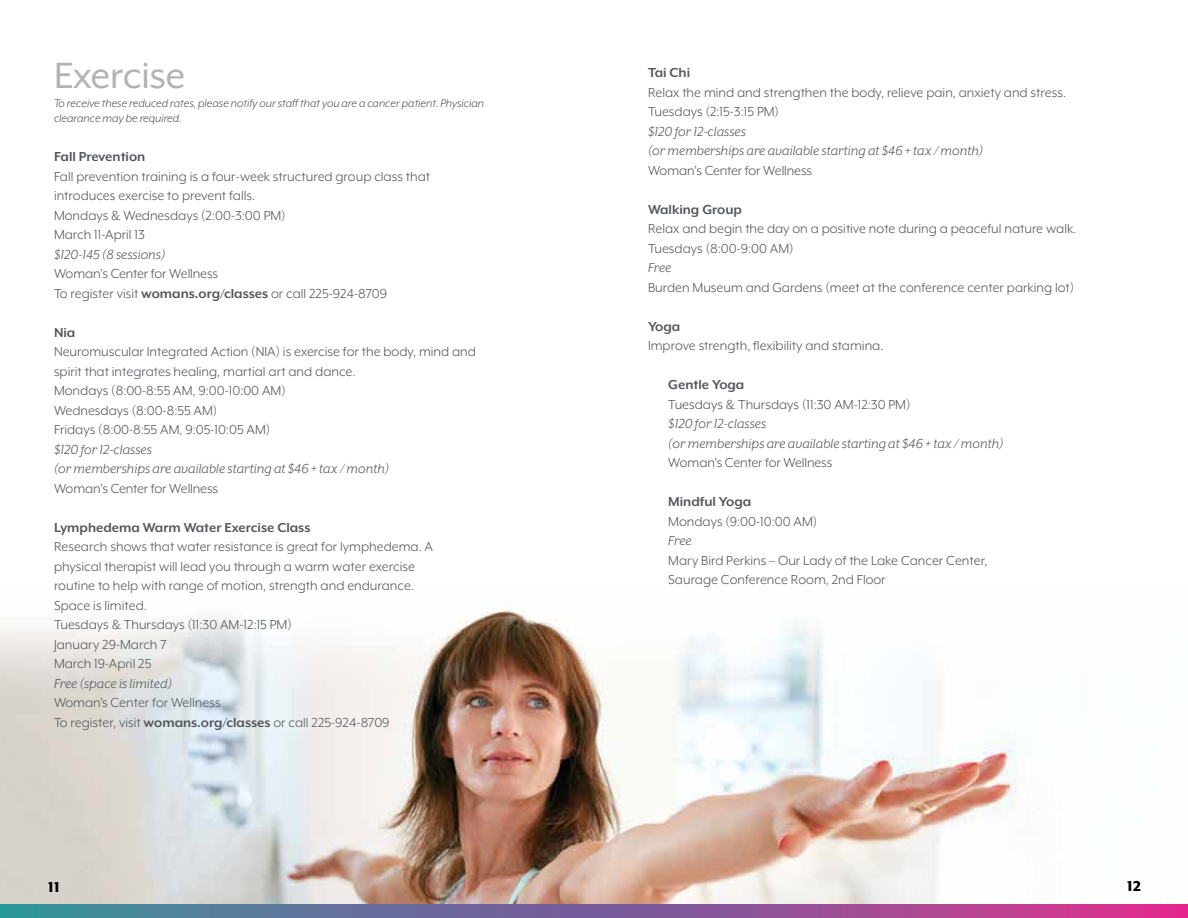
<style>
.page{position:relative;width:1188px;height:918px;background:#fff}
.page>*{position:absolute;margin:0;border:0;box-sizing:border-box;transform-origin:0 0}
.t1{font:42px "Mr Eaves XL San OT";letter-spacing:-.01em;color:#b3b4b2}
.t2{font:800 16.5px "Mr Eaves XL Mod OT";color:#000}
.t3{font:15px/19.5px "Mr Eaves XL Mod OT";color:#55575a}
.t4{font:italic 15px/19.5px "Mr Eaves XL San OT";color:#55575a}
.t5{font:700 15px "Mr Eaves XL Mod OT";color:#55575a}
.t6{font:italic 12.75px/15px "Mr Eaves XL Mod OT";color:#55575a}
.s1{font-weight:700}
</style>
<div class="page">
<img style="left:0;top:609px;width:1018px;height:295px">
<svg style="left:0;top:904px;width:1188px;height:14px;background:#815f98"></svg>
<h1 class="t1" style="left:54px;top:54px;width:133px">Exercise</h1>
<p class="t6" style="left:54px;top:96px;width:432px">To receive these reduced rates, please notify our staff that you are a cancer patient. Physician clearance may be required.</p>
<p class="t5" style="left:54px;top:149px;width:93px">Fall Prevention</p>
<p class="t3" style="left:54px;top:166px;width:378px">Fall prevention training is a four-week structured group class that introduces exercise to prevent falls.<br>Mondays &amp; Wednesdays (2:00-3:00 PM)<br>March 11-April 13</p>
<p class="t4" style="left:54px;top:244px;width:113px">$120-145 (8 sessions)</p>
<p class="t3" style="left:54px;top:264px;width:335px">Woman’s Center for Wellness<br>To register visit <span class="s1">womans.org/classes</span> or call 225-924-8709</p>
<p class="t5" style="left:54px;top:325px;width:23px">Nia</p>
<p class="t3" style="left:54px;top:342px;width:424px">Neuromuscular Integrated Action (NIA) is exercise for the body, mind and spirit that integrates healing, martial art and dance.<br>Mondays (8:00-8:55 AM, 9:00-10:00 AM)<br>Wednesdays (8:00-8:55 AM)<br>Fridays (8:00-8:55 AM, 9:05-10:05 AM)</p>
<p class="t4" style="left:54px;top:439px;width:337px">$120 for 12-classes<br>(or memberships are available starting at $46 + tax / month)</p>
<p class="t3" style="left:54px;top:478px;width:166px">Woman’s Center for Wellness</p>
<p class="t5" style="left:54px;top:520px;width:258px">Lymphedema Warm Water Exercise Class</p>
<p class="t3" style="left:54px;top:537px;width:381px">Research shows that water resistance is great for lymphedema. A physical therapist will lead you through a warm water exercise routine to help with range of motion, strength and endurance.<br>Space is limited.<br>Tuesdays &amp; Thursdays (11:30 AM-12:15 PM)<br>January 29-March 7<br>March 19-April 25</p>
<p class="t4" style="left:54px;top:673px;width:119px">Free (space is limited)</p>
<p class="t3" style="left:54px;top:693px;width:337px">Woman’s Center for Wellness<br>To register, visit <span class="s1">womans.org/classes</span> or call 225-924-8709</p>
<p class="t5" style="left:648px;top:65px;width:44px">Tai Chi</p>
<p class="t3" style="left:648px;top:82px;width:420px">Relax the mind and strengthen the body, relieve pain, anxiety and stress.<br>Tuesdays (2:15-3:15 PM)</p>
<p class="t4" style="left:648px;top:121px;width:337px">$120 for 12-classes<br>(or memberships are available starting at $46 + tax / month)</p>
<p class="t3" style="left:648px;top:160px;width:166px">Woman’s Center for Wellness</p>
<p class="t5" style="left:648px;top:202px;width:95px">Walking Group</p>
<p class="t3" style="left:648px;top:219px;width:430px">Relax and begin the day on a positive note during a peaceful nature walk.<br>Tuesdays (8:00-9:00 AM)</p>
<p class="t4" style="left:648px;top:258px;width:25px">Free</p>
<p class="t3" style="left:648px;top:277px;width:428px">Burden Museum and Gardens (meet at the conference center parking lot)</p>
<p class="t5" style="left:648px;top:319px;width:34px">Yoga</p>
<p class="t3" style="left:648px;top:336px;width:237px">Improve strength, flexibility and stamina.</p>
<p class="t5" style="left:668px;top:377px;width:78px">Gentle Yoga</p>
<p class="t3" style="left:668px;top:394px;width:244px">Tuesdays &amp; Thursdays (11:30 AM-12:30 PM)</p>
<p class="t4" style="left:668px;top:414px;width:337px">$120 for 12-classes<br>(or memberships are available starting at $46 + tax / month)</p>
<p class="t3" style="left:668px;top:453px;width:166px">Woman’s Center for Wellness</p>
<p class="t5" style="left:668px;top:494px;width:84px">Mindful Yoga</p>
<p class="t3" style="left:668px;top:511px;width:151px">Mondays (9:00-10:00 AM)</p>
<p class="t4" style="left:668px;top:531px;width:25px">Free</p>
<p class="t3" style="left:668px;top:550px;width:321px">Mary Bird Perkins – Our Lady of the Lake Cancer Center,<br>Saurage Conference Room, 2nd Floor</p>
<p class="t2" style="left:48px;top:879px;width:13px">11</p>
<p class="t2" style="left:1127px;top:878px;width:15px">12</p>
</div>
